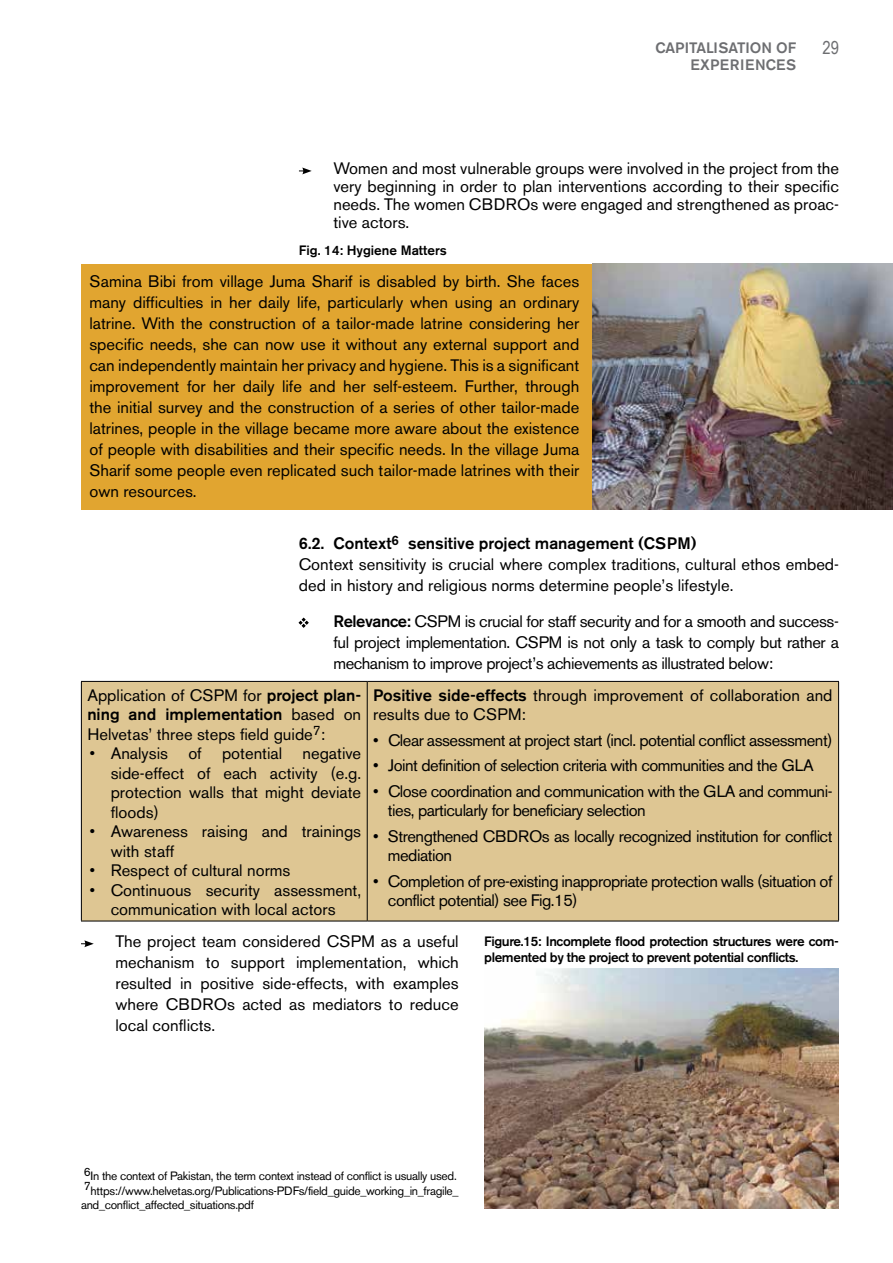
<style>
.page{position:relative;width:893px;height:1263px;background:#fff}
.page>*{position:absolute;margin:0;border:0;box-sizing:border-box;transform-origin:0 0}
.t1{font:18px "Arial Narrow";color:#6d6e71}
.t2{font:16.5px/21px "Akzidenz Grotesk BE";color:#000;text-align:justify}
.t3{font:16.5px/19.5px "Akzidenz Grotesk BE";letter-spacing:-.03em;color:#000}
.t4{font:500 15px/16.5px "Akzidenz Grotesk BE";color:#6d6e71;text-align:right}
.t5{font:500 13.5px/16.5px "Akzidenz Grotesk BE";letter-spacing:-.025em;color:#000}
.t6{font:500 13.5px "Akzidenz Grotesk BE";color:#000}
.t7{font:12px/14.4px "Akzidenz Grotesk BE";letter-spacing:-.025em;color:#000}
.s1{font-weight:500}
.s2{font-family:"Arial"}
</style>
<div class="page">
<svg style="left:299px;top:167px;width:13px;height:7px"></svg>
<svg style="left:299px;top:618px;width:10px;height:10px"></svg>
<svg style="left:81px;top:940px;width:13px;height:7px"></svg>
<div style="left:81px;top:264px;width:812px;height:245px;background:#e1a530"></div>
<img style="left:593px;top:264px;width:300px;height:245px">
<div style="left:82px;top:682px;width:756px;height:239px;background:#dec693"></div>
<hr style="left:81px;top:681px;width:286px;height:1px;background:#000">
<hr style="left:81px;top:682px;width:1px;height:239px;background:#000">
<hr style="left:367px;top:681px;width:472px;height:1px;background:#000">
<hr style="left:367px;top:682px;width:1px;height:239px;background:#000">
<hr style="left:838px;top:682px;width:1px;height:239px;background:#000">
<hr style="left:81px;top:921px;width:286px;height:1px;background:#000">
<hr style="left:367px;top:921px;width:472px;height:1px;background:#000">
<img style="left:484px;top:968px;width:355px;height:241px">
<p class="t4" style="left:655px;top:40px;width:142px">CAPITALISATION OF<br>EXPERIENCES</p>
<p class="t1" style="left:822px;top:34px;width:18px">29</p>
<p class="t2" style="left:333px;top:160px;width:507px;line-height:18px">Women and most vulnerable groups were involved in the project from the very beginning in order to plan interventions according to their specific needs. The women CBDROs were engaged and strengthened as proac&shy;tive actors.</p>
<p class="t6" style="left:299px;top:242px;width:149px">Fig. 14: Hygiene Matters</p>
<p class="t2" style="left:89px;top:271px;width:491px">Samina Bibi from village Juma Sharif is disabled by birth. She faces many difficulties in her daily life, particularly when using an ordinary latrine. With the construction of a tailor-made latrine considering her specific needs, she can now use it without any external support and can independently maintain her privacy and hygiene. This is a significant improvement for her daily life and her self-esteem. Further, through the initial survey and the construction of a series of other tailor-made latrines, people in the village became more aware about the existence of people with disabilities and their specific needs. In the village Juma Sharif some people even replicated such tailor-made latrines with their own resources.</p>
<p class="t2" style="left:299px;top:533px;width:542px;text-align:left"><span class="s1">6.2. Context</span><sup>6</sup> <span class="s1">sensitive project management (CSPM)<br></span>Context sensitivity is crucial where complex traditions, cultural ethos embed&shy;ded in history and religious norms determine people’s lifestyle.</p>
<p class="t2" style="left:333px;top:611px;width:507px"><span class="s1">Relevance:</span> CSPM is crucial for staff security and for a smooth and success&shy;ful project implementation. CSPM is not only a task to comply but rather a mechanism to improve project’s achievements as illustrated below:</p>
<p class="t2" style="left:87px;top:685px;width:275px;line-height:19.5px">Application of CSPM for <span class="s1">project plan&shy;ning and implementation</span> based on Helvetas’ three steps field guide<sup>7</sup>:</p>
<p class="t2" style="left:111px;top:743px;width:252px;line-height:19.5px;text-indent:-21px"><span class="s2">•</span> Analysis of potential negative side-effect of each activity (e.g. protection walls that might deviate floods)</p>
<p class="t2" style="left:111px;top:821px;width:252px;line-height:19.5px;text-indent:-21px"><span class="s2">•</span> Awareness raising and trainings with staff</p>
<p class="t2" style="left:89px;top:860px;width:203px"><span class="s2">•</span> Respect of cultural norms</p>
<p class="t2" style="left:89px;top:880px;width:273px;line-height:19.5px;text-align:center"><span class="s2">•</span> Continuous security assessment, communication with local actors</p>
<p class="t2" style="left:373px;top:685px;width:461px;line-height:19.5px"><span class="s1">Positive side-effects</span> through improvement of collaboration and results due to CSPM:</p>
<p class="t3" style="left:373px;top:730px;width:461px">• Clear assessment at project start (incl. potential conflict assessment)</p>
<p class="t3" style="left:373px;top:755px;width:442px">• Joint definition of selection criteria with communities and the GLA</p>
<p class="t3" style="left:388px;top:781px;width:446px;text-indent:-15px">• Close coordination and communication with the GLA and communi&shy;ties, particularly for beneficiary selection</p>
<p class="t3" style="left:388px;top:826px;width:446px;text-indent:-15px">• Strengthened CBDROs as locally recognized institution for conflict mediation</p>
<p class="t3" style="left:388px;top:871px;width:446px;text-indent:-15px">• Completion of pre-existing inappropriate protection walls (situation of conflict potential) see Fig.15)</p>
<p class="t2" style="left:115px;top:931px;width:345px">The project team considered CSPM as a useful mechanism to support implementation, which resulted in positive side-effects, with examples where CBDROs acted as mediators to reduce local conflicts.</p>
<p class="t5" style="left:484px;top:932px;width:356px">Figure.15: Incomplete flood protection structures were com&shy;plemented by the project to prevent potential conflicts.</p>
<p class="t7" style="left:81px;top:1169px;width:379px">6In the context of Pakistan, the term context instead of conflict is usually used.<br>7https://www.helvetas.org/Publications-PDFs/field_guide_working_in_fragile_ and_conflict_affected_situations.pdf</p>
</div>
